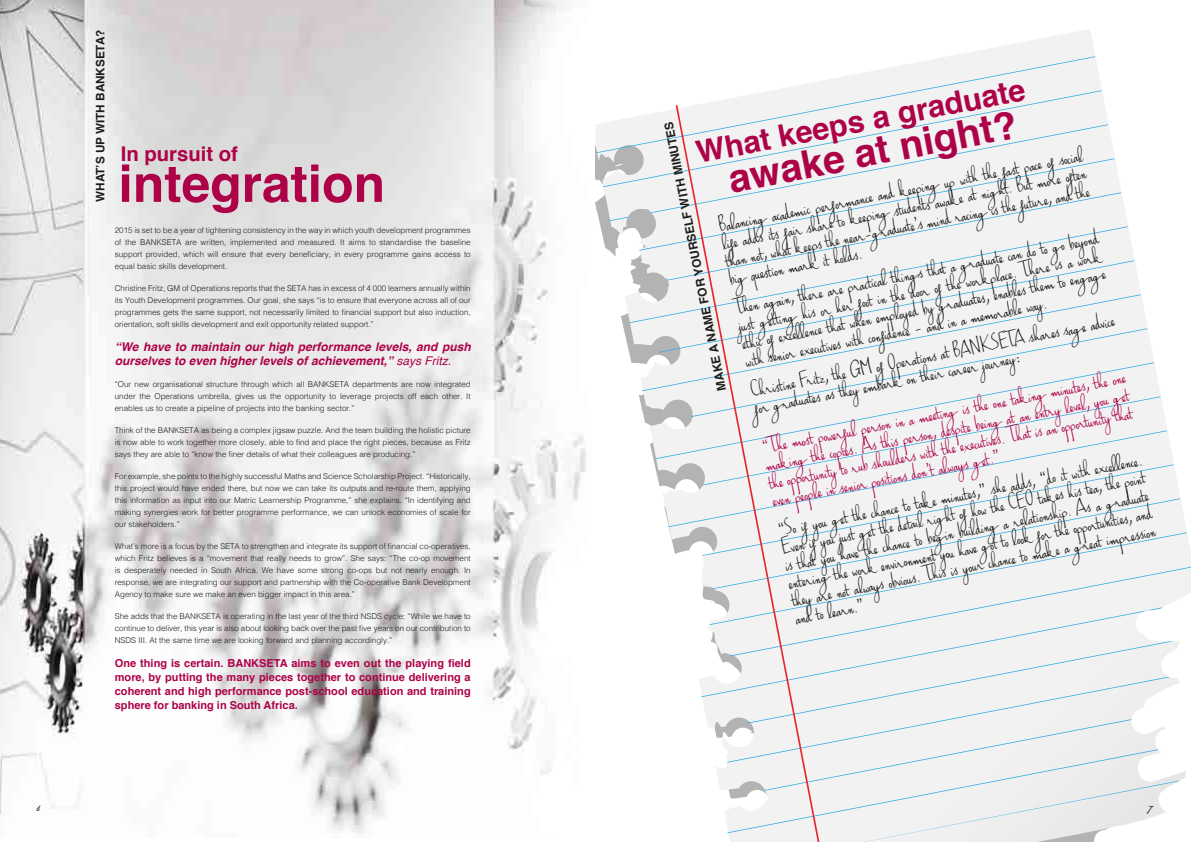
<style>
.page{position:relative;width:1191px;height:842px;background:#fff}
.page>*{position:absolute;margin:0;border:0;box-sizing:border-box;transform-origin:0 0}
.t1{font:700 51.6px "Helvetica";color:#ad0248}
.t2{font:700 39px "Helvetica";color:#ad0248}
.t3{font:700 30.7px "Helvetica";color:#ad0248}
.t4{font:700 20.3px "Helvetica";color:#ad0248}
.t5{font:18px/18px "Haiku's Scriptv.09";color:#1d1d1b;text-align:justify}
.t6{font:18px/18px "Haiku's Scriptv.09";color:#ad0248;text-align:justify}
.t7{font:italic 700 12px/14px "Helvetica";color:#ad0248}
.t8{font:700 12px "Helvetica";color:#1d1d1b}
.t9{font:700 11.7px "Helvetica";color:#1d1d1b}
.t10{font:700 11px/14px "Helvetica";color:#ad0248;text-align:justify}
.t11{font:9px "Jane Austen";color:#1d1d1b}
.t12{font:300 8px/12px "Helvetica";color:#1d1d1b;text-align:justify}
.s1{font-weight:400}
.s2{font-family:"Helvetica";font-weight:300}
</style>
<div class="page">
<svg style="left:595px;top:146px;width:73px;height:341px"></svg>
<svg style="left:596px;top:56px;width:499px;height:97px"></svg>
<svg style="left:603px;top:90px;width:498px;height:97px;fill:#f2f2f2"></svg>
<svg style="left:609px;top:217px;width:19px;height:4px"></svg>
<div style="left:651px;top:124px;width:457px;height:34px;background:#f2f2f2"></div>
<svg style="left:639px;top:158px;width:475px;height:68px;fill:#f2f2f2"></svg>
<div style="left:667px;top:192px;width:454px;height:34px;background:#f2f2f2"></div>
<svg style="left:629px;top:226px;width:498px;height:97px;fill:#f2f2f2"></svg>
<div style="left:658px;top:260px;width:476px;height:34px;background:#f2f2f2"></div>
<svg style="left:642px;top:294px;width:498px;height:97px;fill:#f2f2f2"></svg>
<div style="left:826px;top:328px;width:321px;height:34px;background:#f2f2f2"></div>
<svg style="left:655px;top:362px;width:499px;height:97px;fill:#f2f2f2"></svg>
<div style="left:826px;top:396px;width:334px;height:34px;background:#f2f2f2"></div>
<div style="left:668px;top:430px;width:499px;height:97px;background:#f2f2f2"></div>
<div style="left:826px;top:464px;width:347px;height:34px;background:#f2f2f2"></div>
<div style="left:826px;top:498px;width:354px;height:34px;background:#f2f2f2"></div>
<div style="left:826px;top:532px;width:360px;height:34px;background:#f2f2f2"></div>
<div style="left:826px;top:566px;width:365px;height:41px;background:#f2f2f2"></div>
<svg style="left:826px;top:607px;width:337px;height:34px;fill:#f2f2f2"></svg>
<svg style="left:826px;top:641px;width:354px;height:201px"></svg>
<svg style="left:675px;top:105px;width:151px;height:737px;fill:#f2f2f2"></svg>
<img style="left:0;top:0;width:586px;height:833px">
<h3 class="t9" style="left:91px;top:202px;width:174px;rotate:-90deg">WHAT’S UP WITH BANKSETA?</h3>
<h3 class="t4" style="left:121px;top:138px;width:119px">In pursuit of</h3>
<h1 class="t1" style="left:118px;top:142px;width:268px">integration</h1>
<p class="t12" style="left:115px;top:224px;width:357px">2015 is set to be a year of tightening consistency in the way in which youth development programmes of the BANKSETA are written, implemented and measured. It aims to standardise the baseline support provided, which will ensure that every beneficiary, in every programme gains access to equal basic skills development.</p>
<p class="t12" style="left:115px;top:282px;width:357px">Christine Fritz, GM of Operations reports that the SETA has in excess of 4 000 learners annually within its Youth Development programmes. Our goal, she says “is to ensure that everyone across all of our programmes gets the same support, not necessarily limited to financial support but also induction, orientation, soft skills development and exit opportunity related support.”</p>
<h3 class="t7" style="left:115px;top:340px;width:357px">“We have to maintain our high performance levels, and push ourselves to even higher levels of achievement,” <span class="s1">says Fritz.</span></h3>
<p class="t12" style="left:115px;top:378px;width:357px">“Our new organisational structure through which all BANKSETA departments are now integrated under the Operations umbrella, gives us the opportunity to leverage projects off each other. It enables us to create a pipeline of projects into the banking sector.”</p>
<p class="t12" style="left:115px;top:424px;width:357px">Think of the BANKSETA as being a complex jigsaw puzzle. And the team building the holistic picture is now able to work together more closely, able to find and place the right pieces, because as Fritz says they are able to “know the finer details of what their colleagues are producing.”</p>
<p class="t12" style="left:115px;top:470px;width:357px">For example, she points to the highly successful Maths and Science Scholarship Project. “Historically, this project would have ended there, but now we can take its outputs and re-route them, applying this information as input into our Matric Learnership Programme,” she explains. “In identifying and making synergies work for better programme performance, we can unlock economies of scale for our stakeholders.”</p>
<p class="t12" style="left:115px;top:540px;width:357px">What’s more is a focus by the SETA to strengthen and integrate its support of financial co-operatives, which Fritz believes is a “movement that really needs to grow”. She says: “The co-op movement is desperately needed in South Africa. We have some strong co-ops but not nearly enough. In response, we are integrating our support and partnership with the Co-operative Bank Development Agency to make sure we make an even bigger impact in this area.”</p>
<p class="t12" style="left:115px;top:610px;width:357px">She adds that the BANKSETA is operating in the last year of the third NSDS cycle: “While we have to continue to deliver, this year is also about looking back over the past five years on our contribution to NSDS III. At the same time we are looking forward and planning accordingly.”</p>
<h3 class="t10" style="left:115px;top:657px;width:357px">One thing is certain. BANKSETA aims to even out the playing field more, by putting the many pieces together to continue delivering a coherent and high performance post-school education and training sphere for banking in South Africa.</h3>
<h3 class="t3" style="left:692px;top:128px;width:336px;rotate:-11deg">What keeps a graduate</h3>
<h2 class="t2" style="left:723px;top:148px;width:294px;rotate:-11deg">awake at night?</h2>
<h3 class="t8" style="left:712px;top:392px;width:275px;rotate:-101deg">MAKE A NAME FOR YOURSELF WITH MINUTES</h3>
<p class="t5" style="left:717px;top:216px;width:371px;rotate:-11deg">Balancing academic performance and keeping up with the fast pace of social life adds its fair share to keeping students awake at night. But more often than not, what keeps the near-graduate<span class="s2">’</span>s mind racing is the future, and the big question mark it holds.</p>
<p class="t5" style="left:733px;top:299px;width:371px;rotate:-11deg">Then again, there are practical things that a graduate can do to go beyond just getting his or her foot in the door of the workplace. There is a work ethic of excellence that when employed by graduates, enables them to engage with senior executives with confi dence - and in a memorable way.</p>
<h3 class="t5" style="left:749px;top:381px;width:371px;rotate:-11deg">Christine Fritz, the GM of Operations at BANKSETA shares sage advice for graduates as they embark on their career journey:</h3>
<p class="t6" style="left:760px;top:438px;width:371px;rotate:-11deg"><span class="s2">“</span>The most powerful person in a meeting is the one taking minutes, the one making the copies. As this person, despite being at an entry level, you get the opportunity to rub shoulders with the executives. That is an opportunity that even people in senior positions don<span class="s2">’</span>t always get.<span class="s2">”</span></p>
<p class="t5" style="left:776px;top:521px;width:371px;rotate:-11deg"><span class="s2">“</span>So if you get the chance to take minutes,<span class="s2">”</span> she adds, <span class="s2">“</span>do it with excellence.<br>Even if you just get the detail right of how the CEO takes his tea, the point is that you have the chance to begin building a relationship. As a graduate entering the work environment you have got to look for the opportunities, and they are not always obvious. This is your chance to make a great impression and to learn.<span class="s2">”</span></p>
<p class="t11" style="left:36px;top:803px;width:5px">6</p>
<p class="t11" style="left:1147px;top:803px;width:5px">7</p>
</div>
